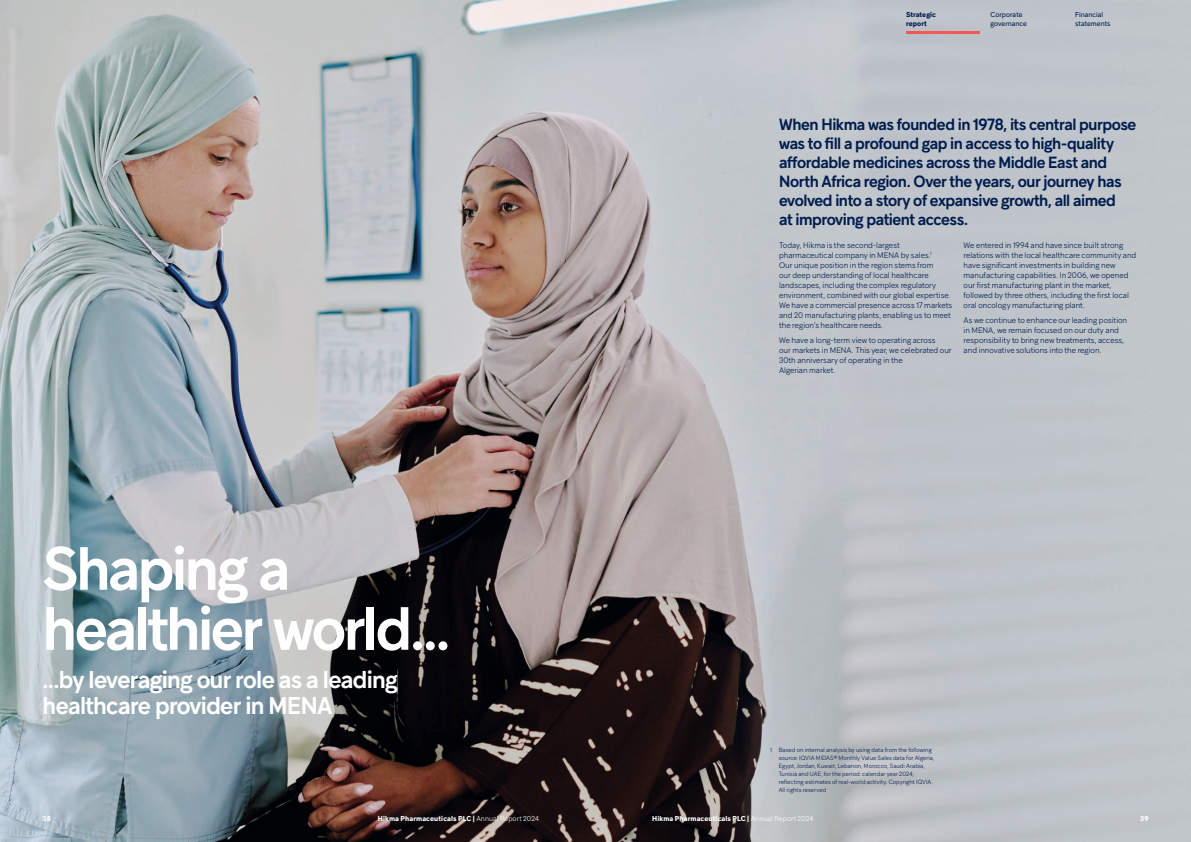
<style>
.page{position:relative;width:1191px;height:842px;background:#fff}
.page>*{position:absolute;margin:0;border:0;box-sizing:border-box;transform-origin:0 0}
.t1{font:600 60px/60px "Guillon";letter-spacing:-.04em;color:#fff}
.t2{font:600 24px/26px "Guillon";letter-spacing:-.03em;color:#fff}
.t3{font:600 16px/19px "Guillon";letter-spacing:-.03em;color:#001c4e}
.t4{font:300 8px/10px "Guillon";letter-spacing:-.005em;color:#001c4e}
.t5{font:700 7px "Guillon";letter-spacing:.015em;color:#fff}
.t6{font:7px/9px "Guillon";letter-spacing:.005em;color:#001c4e}
.t7{font:700 7px/9px "Guillon";letter-spacing:.005em;color:#001c4e}
.t8{font:300 6px/8px "Guillon";letter-spacing:.005em;color:#001c4e}
.s1{font-weight:300}
</style>
<div class="page">
<img style="left:0;top:0;width:1191px;height:842px">
<hr style="left:906px;top:31px;width:73px;height:2px;background:#f05954">
<p class="t7" style="left:906px;top:9px;width:31px">Strategic report</p>
<p class="t6" style="left:990px;top:9px;width:38px">Corporate governance</p>
<p class="t6" style="left:1075px;top:9px;width:37px">Financial statements</p>
<h1 class="t1" style="left:43px;top:537px;width:409px">Shaping a healthier world...</h1>
<h2 class="t2" style="left:43px;top:666px;width:357px">…by leveraging our role as a leading healthcare provider in MENA</h2>
<p class="t3" style="left:779px;top:115px;width:359px">When Hikma was founded in 1978, its central purpose was to fill a profound gap in access to high-quality affordable medicines across the Middle East and North Africa region. Over the years, our journey has evolved into a story of expansive growth, all aimed<br>at improving patient access.</p>
<p class="t4" style="left:779px;top:240px;width:175px">Today, Hikma is the second-largest pharmaceutical company in MENA by sales.<sup>1<br></sup>Our unique position in the region stems from<br>our deep understanding of local healthcare landscapes, including the complex regulatory environment, combined with our global expertise.<br>We have a commercial presence across 17 markets and 20 manufacturing plants, enabling us to meet the region’s healthcare needs.</p>
<p class="t4" style="left:779px;top:335px;width:174px">We have a long-term view to operating across<br>our markets in MENA. This year, we celebrated our 30th anniversary of operating in the<br>Algerian market.</p>
<p class="t4" style="left:963px;top:240px;width:174px">We entered in 1994 and have since built strong relations with the local healthcare community and have significant investments in building new manufacturing capabilities. In 2006, we opened our first manufacturing plant in the market, followed by three others, including the first local oral oncology manufacturing plant.</p>
<p class="t4" style="left:963px;top:315px;width:165px">As we continue to enhance our leading position in MENA, we remain focused on our duty and responsibility to bring new treatments, access, and innovative solutions into the region.</p>
<p class="t8" style="left:778px;top:746px;width:157px;text-indent:-9px">1 Based on internal analysis by using data from the following source: IQVIA MIDAS® Monthly Value Sales data for Algeria, Egypt, Jordan, Kuwait, Lebanon, Morocco, Saudi Arabia, Tunisia and UAE, for the period: calendar year 2024, reflecting estimates of real-world activity. Copyright IQVIA.<br>All rights reserved</p>
<p class="t5" style="left:378px;top:814px;width:162px">Hikma Pharmaceuticals PLC | <span class="s1">Annual Report 2024</span></p>
<p class="t5" style="left:652px;top:814px;width:162px">Hikma Pharmaceuticals PLC | <span class="s1">Annual Report 2024</span></p>
<p class="t5" style="left:43px;top:814px;width:10px">38</p>
<p class="t5" style="left:1140px;top:814px;width:10px">39</p>
</div>
